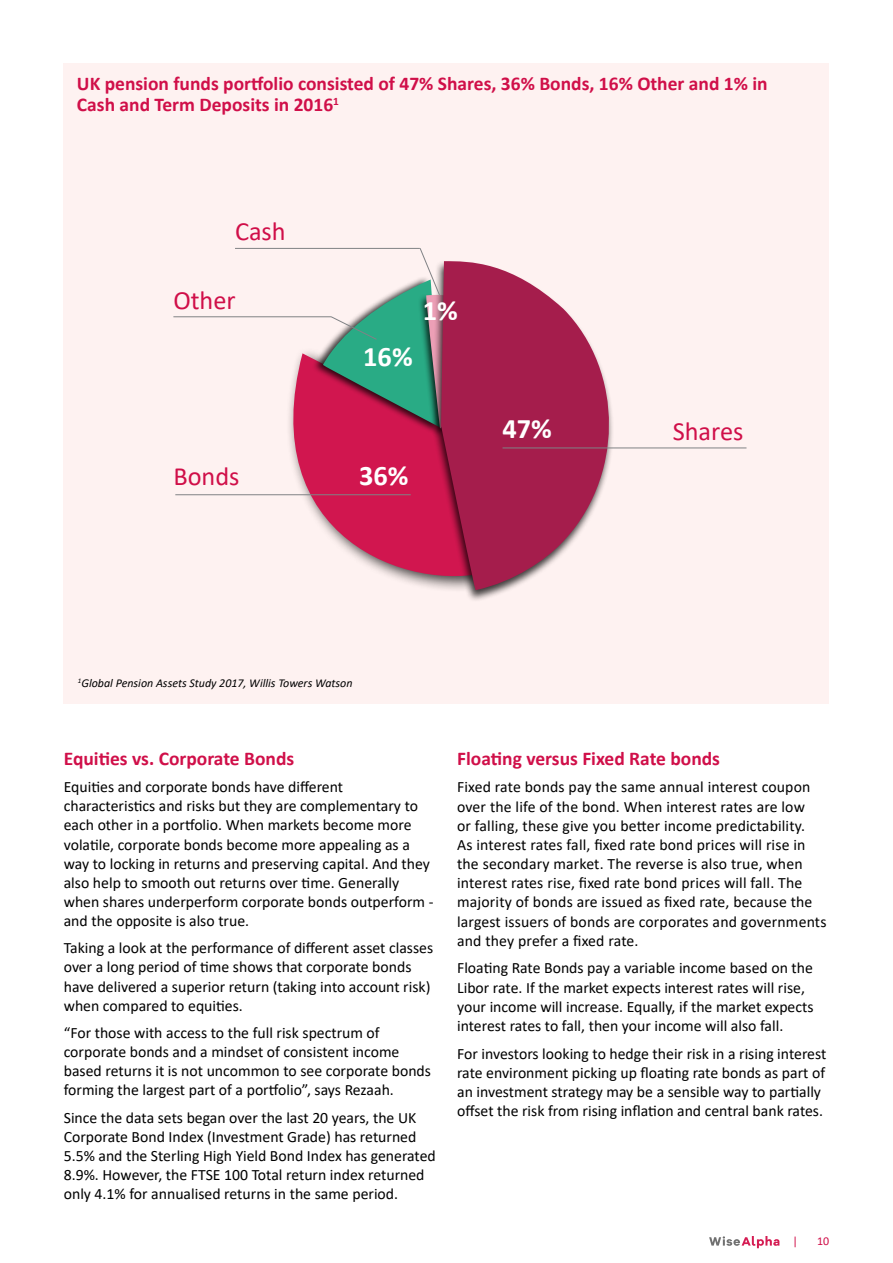
<style>
.page{position:relative;width:893px;height:1263px;background:#fff}
.page>*{position:absolute;margin:0;border:0;box-sizing:border-box;transform-origin:0 0}
.t1{font:700 28.35px "Calibri";color:#fff}
.t2{font:26.25px "Calibri";color:#d00f49}
.t3{font:700 19.5px/21px "Calibri";color:#d00f49}
.t4{font:15.75px/19px "Calibri";color:#000}
.t5{font:italic 12px "Calibri";color:#000}
.t6{font:12px "Calibri";color:#d00f49}
</style>
<div class="page">
<div style="left:64px;top:64px;width:765px;height:640px;background:#fef2f1"></div>
<svg style="left:254px;top:353px;width:178px;height:235px"></svg>
<div style="left:312px;top:276px;width:129px;height:159px;background:#000;opacity:.75"></div>
<div style="left:432px;top:260px;width:182px;height:343px;background:#000;opacity:.75"></div>
<svg style="left:441px;top:261px;width:184px;height:329px;fill:#a51d4c"></svg>
<hr style="left:175px;top:494px;width:236px;height:1px;background:#808285">
<hr style="left:173px;top:316px;width:158px;height:1px;background:#808285">
<hr style="left:235px;top:248px;width:185px;height:1px;background:#808285">
<svg style="left:323px;top:248px;width:234px;height:180px"></svg>
<hr style="left:502px;top:448px;width:244px;height:1px;background:#808285">
<svg style="left:709px;top:1236px;width:70px;height:12px"></svg>
<p class="t3" style="left:77px;top:73px;width:692px">UK pension funds portfolio consisted of 47% Shares, 36% Bonds, 16% Other and 1% in<br>Cash and Term Deposits in 2016<sup>1</sup></p>
<h2 class="t2" style="left:235px;top:213px;width:52px">Cash</h2>
<h2 class="t2" style="left:173px;top:282px;width:64px">Other</h2>
<h2 class="t2" style="left:173px;top:458px;width:68px">Bonds</h2>
<h1 class="t1" style="left:363px;top:336px;width:51px">16%</h1>
<h1 class="t1" style="left:423px;top:291px;width:37px">1%</h1>
<h1 class="t1" style="left:359px;top:455px;width:51px">36%</h1>
<h1 class="t1" style="left:502px;top:408px;width:51px">47%</h1>
<p class="t5" style="left:78px;top:675px;width:276px"><sup>1</sup>Global Pension Assets Study 2017, Willis Towers Watson</p>
<h2 class="t2" style="left:673px;top:413px;width:72px">Shares</h2>
<p class="t3" style="left:64px;top:747px;width:232px">Equities vs. Corporate Bonds</p>
<p class="t4" style="left:64px;top:777px;width:371px">Equities and corporate bonds have different characteristics and risks but they are complementary to each other in a portfolio. When markets become more volatile, corporate bonds become more appealing as a way to locking in returns and preserving capital. And they also help to smooth out returns over time. Generally when shares underperform corporate bonds outperform - and the opposite is also true.</p>
<p class="t4" style="left:64px;top:938px;width:371px">Taking a look at the performance of different asset classes over a long period of time shows that corporate bonds have delivered a superior return (taking into account risk) when compared to equities.</p>
<p class="t4" style="left:64px;top:1023px;width:369px">“For those with access to the full risk spectrum of corporate bonds and a mindset of consistent income based returns it is not uncommon to see corporate bonds forming the largest part of a portfolio”, says Rezaah.</p>
<p class="t4" style="left:64px;top:1108px;width:374px">Since the data sets began over the last 20 years, the UK Corporate Bond Index (Investment Grade) has returned 5.5% and the Sterling High Yield Bond Index has generated 8.9%. However, the FTSE 100 Total return index returned only 4.1% for annualised returns in the same period.</p>
<p class="t3" style="left:457px;top:747px;width:264px">Floating versus Fixed Rate bonds</p>
<p class="t4" style="left:457px;top:777px;width:371px">Fixed rate bonds pay the same annual interest coupon over the life of the bond. When interest rates are low<br>or falling, these give you better income predictability.<br>As interest rates fall, fixed rate bond prices will rise in the secondary market. The reverse is also true, when interest rates rise, fixed rate bond prices will fall. The majority of bonds are issued as fixed rate, because the largest issuers of bonds are corporates and governments and they prefer a fixed rate.</p>
<p class="t4" style="left:457px;top:958px;width:358px">Floating Rate Bonds pay a variable income based on the Libor rate. If the market expects interest rates will rise, your income will increase. Equally, if the market expects interest rates to fall, then your income will also fall.</p>
<p class="t4" style="left:457px;top:1043px;width:371px">For investors looking to hedge their risk in a rising interest rate environment picking up floating rate bonds as part of an investment strategy may be a sensible way to partially offset the risk from rising inflation and central bank rates.</p>
<p class="t6" style="left:792px;top:1233px;width:7px">|</p>
<p class="t6" style="left:817px;top:1233px;width:14px">10</p>
</div>
